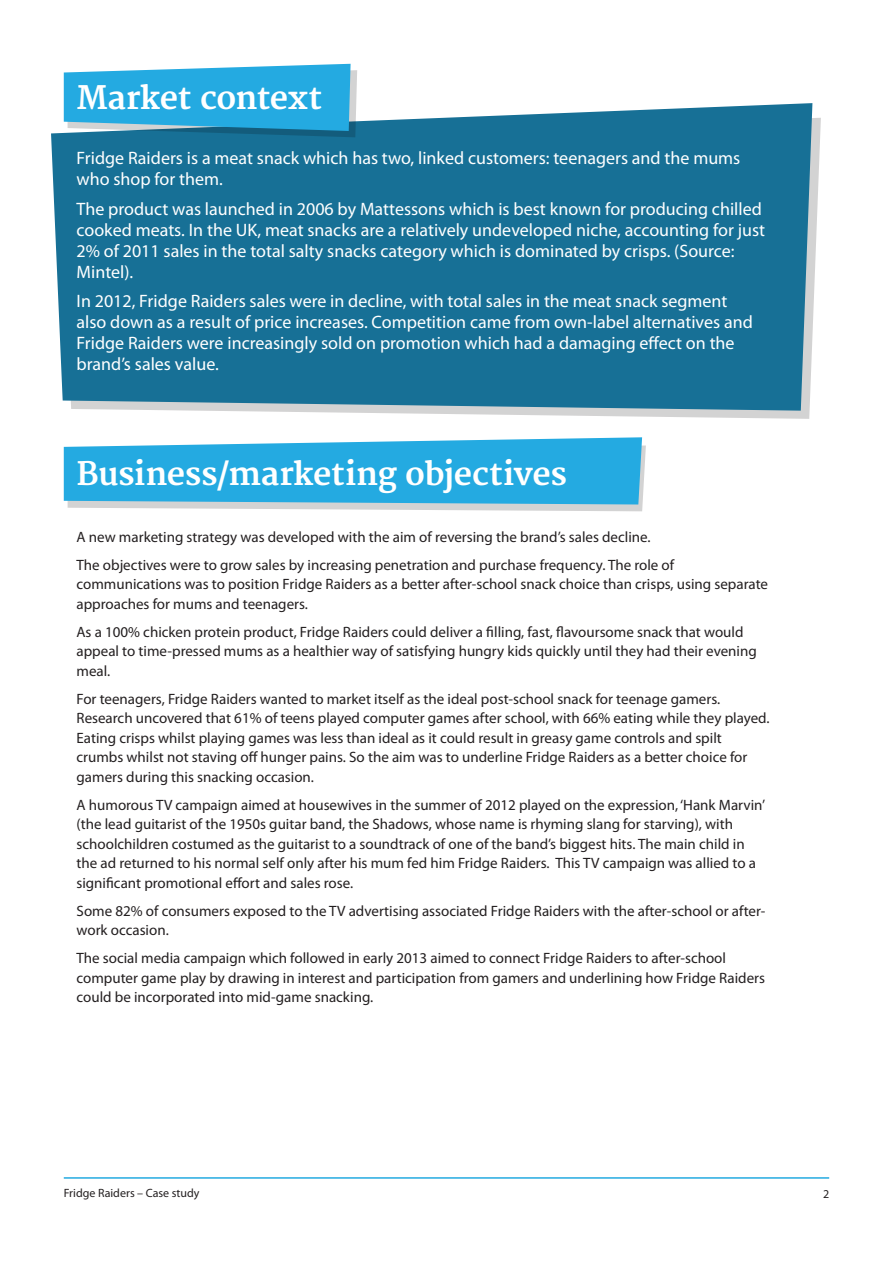
<style>
.page{position:relative;width:893px;height:1263px;background:#fff}
.page>*{position:absolute;margin:0;border:0;box-sizing:border-box;transform-origin:0 0}
.Sub_head{font:700 31.5px "Merriweather";letter-spacing:-.01em;color:#fff}
.body_copy{font:18px/21px "Myriad Pro";color:#fff}
.body_copy-2{font:15px/19.5px "Myriad Pro";color:#231f20}
.body_copy-3{font:12px "Myriad Pro";color:#231f20}
</style>
<div class="page">
<svg style="left:240px;top:118px;width:581px;height:301px"></svg>
<div style="left:51px;top:103px;width:761px;height:308px;background:#177096"></div>
<svg style="left:64px;top:64px;width:293px;height:73px;background:#39aad8"></svg>
<svg style="left:64px;top:437px;width:582px;height:74px;background:#49b5e2"></svg>
<hr style="left:64px;top:1177px;width:765px;height:2px;background:#24aae1">
<p class="Sub_head" style="left:77px;top:80px;width:247px">Market context</p>
<p class="body_copy" style="left:77px;top:147px;width:665px">Fridge Raiders is a meat snack which has two, linked customers: teenagers and the mums who shop for them.</p>
<p class="body_copy" style="left:77px;top:198px;width:690px">The product was launched in 2006 by Mattessons which is best known for producing chilled cooked meats. In the UK, meat snacks are a relatively undeveloped niche, accounting for just 2% of 2011 sales in the total salty snacks category which is dominated by crisps. (Source:<br>Mintel).</p>
<p class="body_copy" style="left:77px;top:290px;width:678px">In 2012, Fridge Raiders sales were in decline, with total sales in the meat snack segment also down as a result of price increases. Competition came from own-label alternatives and Fridge Raiders were increasingly sold on promotion which had a damaging effect on the brand’s sales value.</p>
<p class="Sub_head" style="left:77px;top:456px;width:492px">Business/marketing objectives</p>
<p class="body_copy-2" style="left:77px;top:527px;width:576px">A new marketing strategy was developed with the aim of reversing the brand’s sales decline.</p>
<p class="body_copy-2" style="left:77px;top:555px;width:693px">The objectives were to grow sales by increasing penetration and purchase frequency. The role of communications was to position Fridge Raiders as a better after-school snack choice than crisps, using separate approaches for mums and teenagers.</p>
<p class="body_copy-2" style="left:77px;top:622px;width:682px">As a 100% chicken protein product, Fridge Raiders could deliver a filling, fast, flavoursome snack that would appeal to time-pressed mums as a healthier way of satisfying hungry kids quickly until they had their evening meal.</p>
<p class="body_copy-2" style="left:77px;top:689px;width:695px">For teenagers, Fridge Raiders wanted to market itself as the ideal post-school snack for teenage gamers.<br>Research uncovered that 61% of teens played computer games after school, with 66% eating while they played.<br>Eating crisps whilst playing games was less than ideal as it could result in greasy game controls and spilt crumbs whilst not staving off hunger pains. So the aim was to underline Fridge Raiders as a better choice for gamers during this snacking occasion.</p>
<p class="body_copy-2" style="left:77px;top:795px;width:690px">A humorous TV campaign aimed at housewives in the summer of 2012 played on the expression, ‘Hank Marvin’ (the lead guitarist of the 1950s guitar band, the Shadows, whose name is rhyming slang for starving), with schoolchildren costumed as the guitarist to a soundtrack of one of the band’s biggest hits. The main child in the ad returned to his normal self only after his mum fed him Fridge Raiders. This TV campaign was allied to a significant promotional effort and sales rose.</p>
<p class="body_copy-2" style="left:77px;top:901px;width:690px">Some 82% of consumers exposed to the TV advertising associated Fridge Raiders with the after-school or after&shy;work occasion.</p>
<p class="body_copy-2" style="left:77px;top:948px;width:690px">The social media campaign which followed in early 2013 aimed to connect Fridge Raiders to after-school computer game play by drawing in interest and participation from gamers and underlining how Fridge Raiders could be incorporated into mid-game snacking.</p>
<p class="body_copy-3" style="left:64px;top:1186px;width:137px">Fridge Raiders – Case study</p>
<p class="body_copy-3" style="left:823px;top:1186px;width:8px">2</p>
</div>
